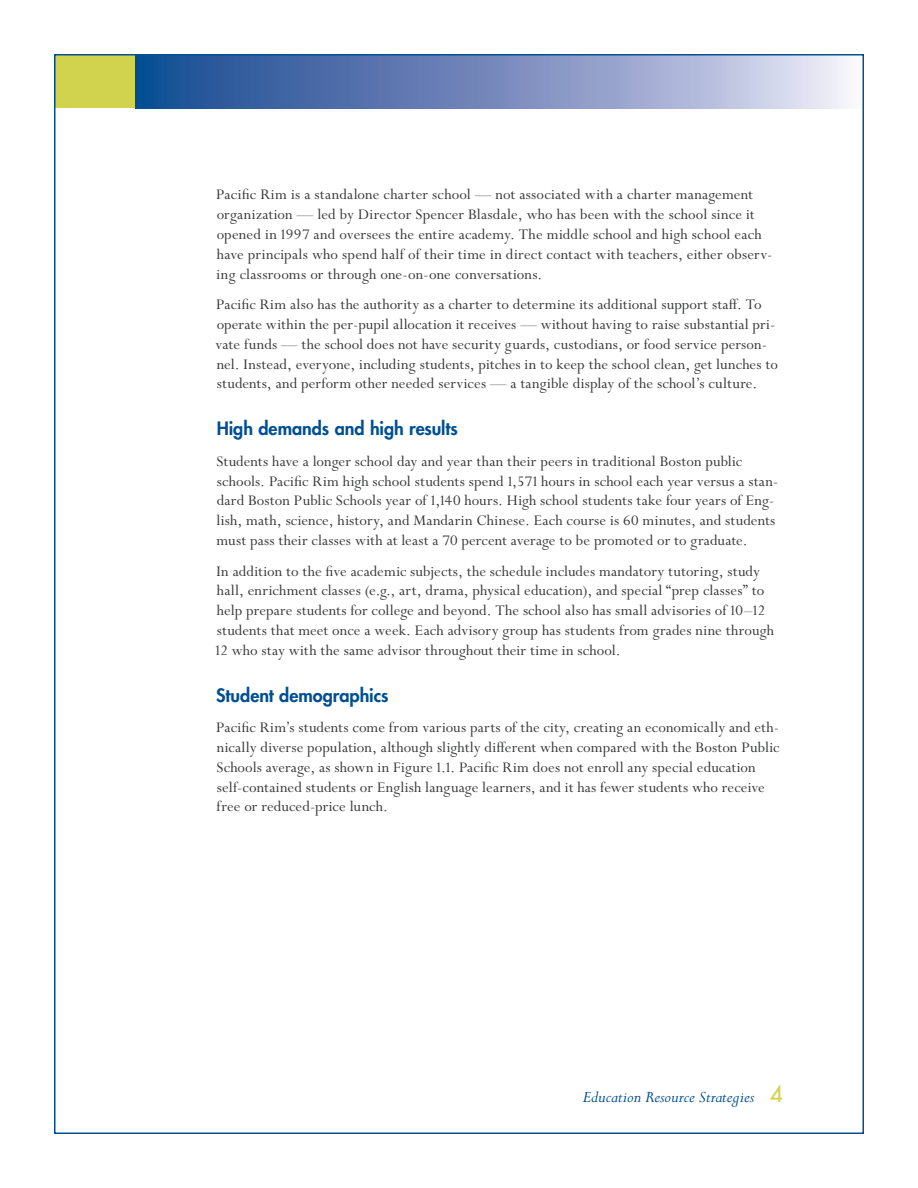
<style>
.page{position:relative;width:918px;height:1188px;background:#fff}
.page>*{position:absolute;margin:0;border:0;box-sizing:border-box;transform-origin:0 0}
.t1{font:800 18px "Futura Std";letter-spacing:-.005em;color:#014f93}
.t2{font:italic 18px "Perpetua Std";color:#014f93}
.t3{font:16.5px/19.8px "Perpetua Std";letter-spacing:.01em;color:#363737}
.s1{font-family:"Futura Std";font-weight:500;font-style:normal;font-size:22.5px;color:#d1d34e}
</style>
<div class="page">
<svg style="left:135px;top:57px;width:712px;height:51px;background:#7990bf"></svg>
<div style="left:54px;top:54px;width:81px;height:54px;background:#d1d34e"></div>
<p class="t3" style="left:216px;top:185px;width:557px">Pacific Rim is a standalone charter school — not associated with a charter management organization — led by Director Spencer Blasdale, who has been with the school since it opened in 1997 and oversees the entire academy. The middle school and high school each have principals who spend half of their time in direct contact with teachers, either observ&shy;ing classrooms or through one-on-one conversations.</p>
<p class="t3" style="left:216px;top:295px;width:564px">Pacific Rim also has the authority as a charter to determine its additional support staff. To operate within the per-pupil allocation it receives — without having to raise substantial pri&shy;vate funds — the school does not have security guards, custodians, or food service person&shy;nel. Instead, everyone, including students, pitches in to keep the school clean, get lunches to students, and perform other needed services — a tangible display of the school’s culture.</p>
<p class="t1" style="left:217px;top:417px;width:243px">High demands and high results</p>
<p class="t3" style="left:216px;top:452px;width:563px">Students have a longer school day and year than their peers in traditional Boston public schools. Pacific Rim high school students spend 1,571 hours in school each year versus a stan&shy;dard Boston Public Schools year of 1,140 hours. High school students take four years of Eng&shy;lish, math, science, history, and Mandarin Chinese. Each course is 60 minutes, and students must pass their classes with at least a 70 percent average to be promoted or to graduate.</p>
<p class="t3" style="left:216px;top:562px;width:560px">In addition to the five academic subjects, the schedule includes mandatory tutoring, study hall, enrichment classes (e.g., art, drama, physical education), and special “prep classes” to help prepare students for college and beyond. The school also has small advisories of 10–12 students that meet once a week. Each advisory group has students from grades nine through 12 who stay with the same advisor throughout their time in school.</p>
<p class="t1" style="left:216px;top:684px;width:174px">Student demographics</p>
<p class="t3" style="left:216px;top:718px;width:565px">Pacific Rim’s students come from various parts of the city, creating an economically and eth&shy;nically diverse population, although slightly different when compared with the Boston Public Schools average, as shown in Figure 1.1. Pacific Rim does not enroll any special education self-contained students or English language learners, and it has fewer students who receive free or reduced-price lunch.</p>
<p class="t2" style="left:583px;top:1087px;width:202px">Education Resource Strategies <span class="s1">4</span></p>
</div>
